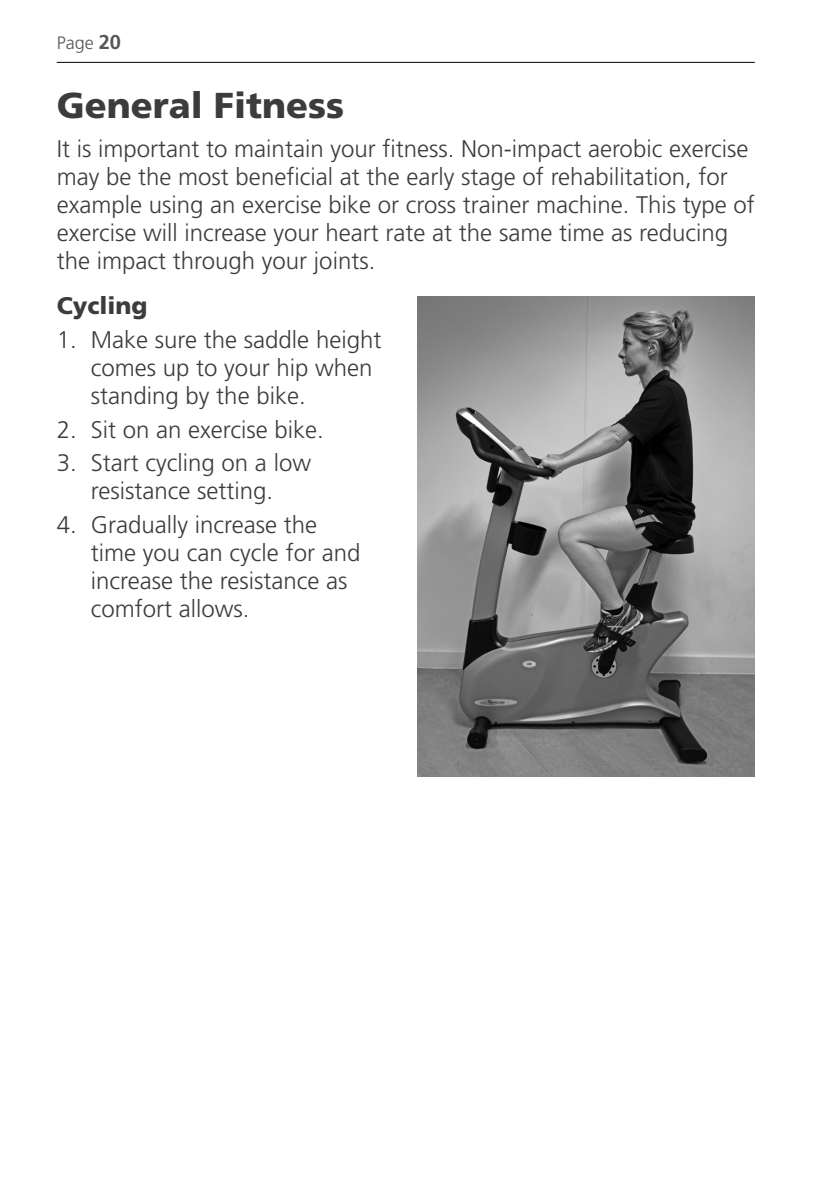
<style>
.page{position:relative;width:840px;height:1191px;background:#fff}
.page>*{position:absolute;margin:0;border:0;box-sizing:border-box;transform-origin:0 0}
.t1{font:900 36px "Frutiger LT Std";color:#3c3c3b}
.t2{font:300 24px/28px "Frutiger LT Std";color:#3c3c3b}
.t3{font:900 24px "Frutiger LT Std";color:#3c3c3b}
.t4{font:300 18px "Frutiger LT Std";color:#575756}
.s1{font-weight:700;font-size:20px}
</style>
<div class="page">
<hr style="left:57px;top:62px;width:697px;height:1px;background:#000">
<img style="left:417px;top:296px;width:337px;height:481px">
<p class="t4" style="left:57px;top:33px;width:66px">Page <span class="s1">20</span></p>
<h1 class="t1" style="left:57px;top:83px;width:289px">General Fitness</h1>
<p class="t2" style="left:57px;top:135px;width:699px">It is important to maintain your fitness. Non-impact aerobic exercise may be the most beneficial at the early stage of rehabilitation, for example using an exercise bike or cross trainer machine. This type of exercise will increase your heart rate at the same time as reducing the impact through your joints.</p>
<p class="t3" style="left:57px;top:291px;width:92px">Cycling</p>
<p class="t2" style="left:91px;top:326px;width:292px;text-indent:-34px">1. Make sure the saddle height comes up to your hip when standing by the bike.</p>
<p class="t2" style="left:57px;top:415px;width:268px">2. Sit on an exercise bike.</p>
<p class="t2" style="left:57px;top:449px;width:256px;text-align:center">3. Start cycling on a low resistance setting.</p>
<p class="t2" style="left:91px;top:511px;width:271px;text-indent:-34px">4. Gradually increase the time you can cycle for and increase the resistance as comfort allows.</p>
</div>
